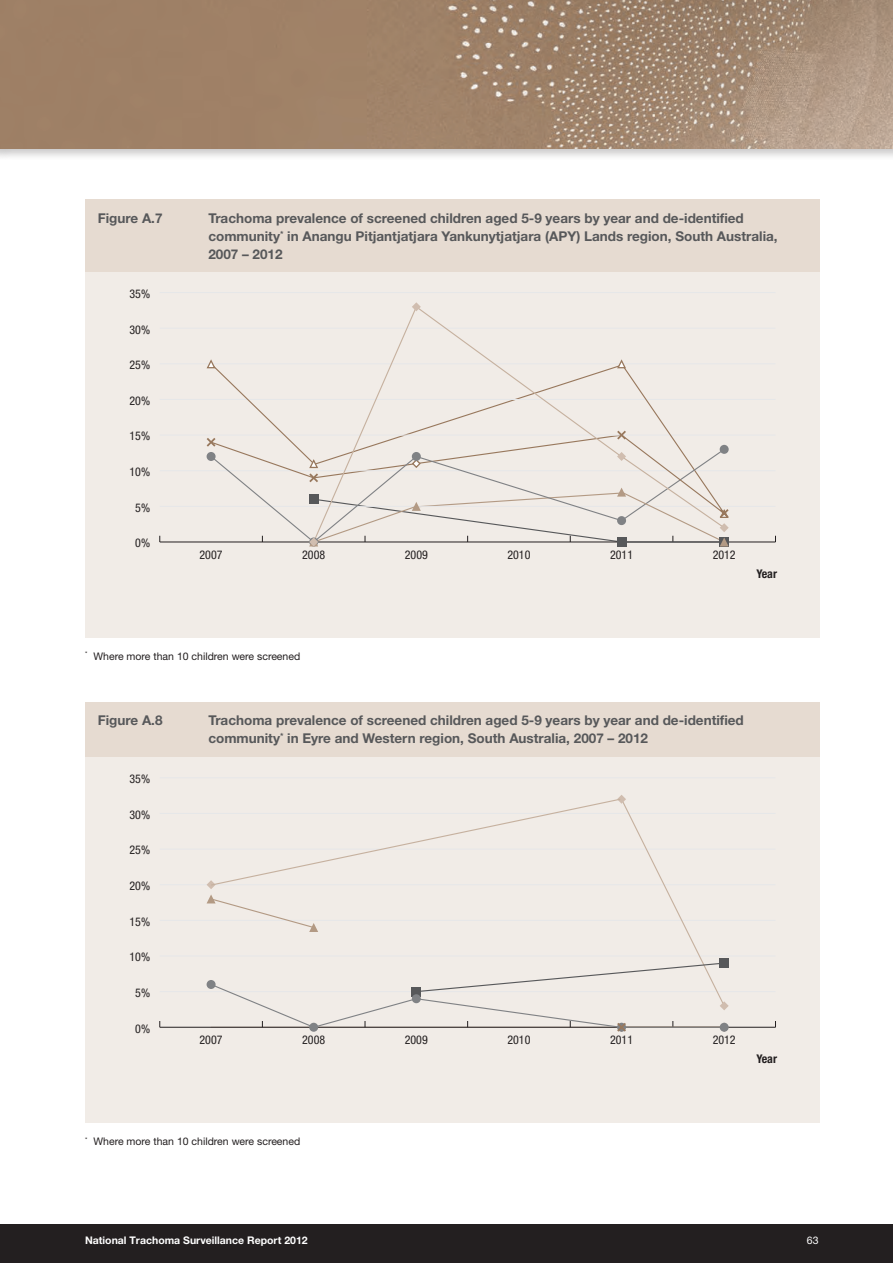
<style>
.page{position:relative;width:893px;height:1263px;background:#fff}
.page>*{position:absolute;margin:0;border:0;box-sizing:border-box;transform-origin:0 0}
.t1{font:700 13.5px/18px "Helvetica Neue";color:#57585a}
.t2{font:condensed 12px "Helvetica Neue";color:#231f20}
.t3{font:700 condensed 12px "Helvetica Neue";color:#231f20}
.table_footnote_noNum{font:10.5px "Helvetica Neue";color:#231f20}
.t4{font:700 10.5px "Helvetica Neue";color:#fff}
.t5{font:10.5px "Helvetica Neue";color:#fff}
</style>
<div class="page">
<div style="left:0;top:1225px;width:893px;height:38px;background:#231f20"></div>
<div style="left:85px;top:200px;width:734px;height:72px;background:#e6dbd1"></div>
<div style="left:85px;top:272px;width:734px;height:366px;background:#f1ece7"></div>
<hr style="left:160px;top:542px;width:615px;height:1px;background:#231f20">
<hr style="left:160px;top:506px;width:615px;height:1px;background:#e6e7e9">
<hr style="left:160px;top:470px;width:615px;height:1px;background:#e6e7e9">
<hr style="left:160px;top:435px;width:615px;height:1px;background:#e6e7e9">
<hr style="left:160px;top:399px;width:615px;height:1px;background:#e6e7e9">
<hr style="left:160px;top:363px;width:615px;height:1px;background:#e6e7e9">
<hr style="left:160px;top:328px;width:615px;height:1px;background:#e6e7e9">
<hr style="left:160px;top:292px;width:615px;height:1px;background:#e6e7e9">
<svg style="left:412px;top:302px;width:9px;height:9px"></svg>
<svg style="left:206px;top:358px;width:523px;height:188px"></svg>
<div style="left:85px;top:702px;width:734px;height:55px;background:#e6dbd1"></div>
<div style="left:85px;top:757px;width:734px;height:366px;background:#f1ece7"></div>
<hr style="left:160px;top:1027px;width:615px;height:1px;background:#231f20">
<hr style="left:160px;top:991px;width:615px;height:1px;background:#e6e7e9">
<hr style="left:160px;top:955px;width:615px;height:1px;background:#e6e7e9">
<hr style="left:160px;top:920px;width:615px;height:1px;background:#e6e7e9">
<hr style="left:160px;top:884px;width:615px;height:1px;background:#e6e7e9">
<hr style="left:160px;top:849px;width:615px;height:1px;background:#e6e7e9">
<hr style="left:160px;top:813px;width:615px;height:1px;background:#e6e7e9">
<hr style="left:160px;top:777px;width:615px;height:1px;background:#e6e7e9">
<svg style="left:207px;top:795px;width:523px;height:237px"></svg>
<div style="left:0;top:0;width:893px;height:161px;background:#231f20;opacity:.25"></div>
<p class="t1" style="left:98px;top:209px;width:66px">Figure A.7</p>
<p class="t1" style="left:208px;top:209px;width:571px">Trachoma prevalence of screened children aged 5‑9 years by year and de‑identified community<sup>*</sup> in Anangu Pitjantjatjara Yankunytjatjara (APY) Lands region, South Australia,<br>2007 – 2012</p>
<p class="t2" style="left:130px;top:287px;width:22px">35%</p>
<p class="t2" style="left:130px;top:322px;width:22px">30%</p>
<p class="t2" style="left:130px;top:358px;width:22px">25%</p>
<p class="t2" style="left:130px;top:394px;width:22px">20%</p>
<p class="t2" style="left:130px;top:429px;width:22px">15%</p>
<p class="t2" style="left:130px;top:465px;width:22px">10%</p>
<p class="t2" style="left:135px;top:500px;width:16px">5%</p>
<p class="t2" style="left:135px;top:536px;width:16px">0%</p>
<p class="t2" style="left:200px;top:548px;width:25px">2007</p>
<p class="t2" style="left:302px;top:548px;width:25px">2008</p>
<p class="t2" style="left:405px;top:548px;width:25px">2009</p>
<p class="t2" style="left:507px;top:548px;width:25px">2010</p>
<p class="t2" style="left:610px;top:548px;width:25px">2011</p>
<p class="t2" style="left:713px;top:548px;width:25px">2012</p>
<p class="t3" style="left:756px;top:567px;width:22px">Year</p>
<p class="table_footnote_noNum" style="left:85px;top:650px;width:217px"><sup>*</sup> Where more than 10 children were screened</p>
<p class="t1" style="left:98px;top:711px;width:66px">Figure A.8</p>
<p class="t1" style="left:208px;top:711px;width:537px">Trachoma prevalence of screened children aged 5‑9 years by year and de‑identified community<sup>*</sup> in Eyre and Western region, South Australia, 2007 – 2012</p>
<p class="t2" style="left:130px;top:772px;width:22px">35%</p>
<p class="t2" style="left:130px;top:808px;width:22px">30%</p>
<p class="t2" style="left:130px;top:843px;width:22px">25%</p>
<p class="t2" style="left:130px;top:879px;width:22px">20%</p>
<p class="t2" style="left:130px;top:914px;width:22px">15%</p>
<p class="t2" style="left:130px;top:950px;width:22px">10%</p>
<p class="t2" style="left:135px;top:986px;width:16px">5%</p>
<p class="t2" style="left:135px;top:1021px;width:16px">0%</p>
<p class="t2" style="left:200px;top:1033px;width:25px">2007</p>
<p class="t2" style="left:302px;top:1033px;width:25px">2008</p>
<p class="t2" style="left:405px;top:1033px;width:25px">2009</p>
<p class="t2" style="left:507px;top:1033px;width:25px">2010</p>
<p class="t2" style="left:610px;top:1033px;width:25px">2011</p>
<p class="t2" style="left:713px;top:1033px;width:25px">2012</p>
<p class="t3" style="left:756px;top:1052px;width:22px">Year</p>
<p class="table_footnote_noNum" style="left:85px;top:1135px;width:217px"><sup>*</sup> Where more than 10 children were screened</p>
<p class="t4" style="left:85px;top:1234px;width:224px">National Trachoma Surveillance Report 2012</p>
<p class="t5" style="left:807px;top:1234px;width:13px">63</p>
</div>
